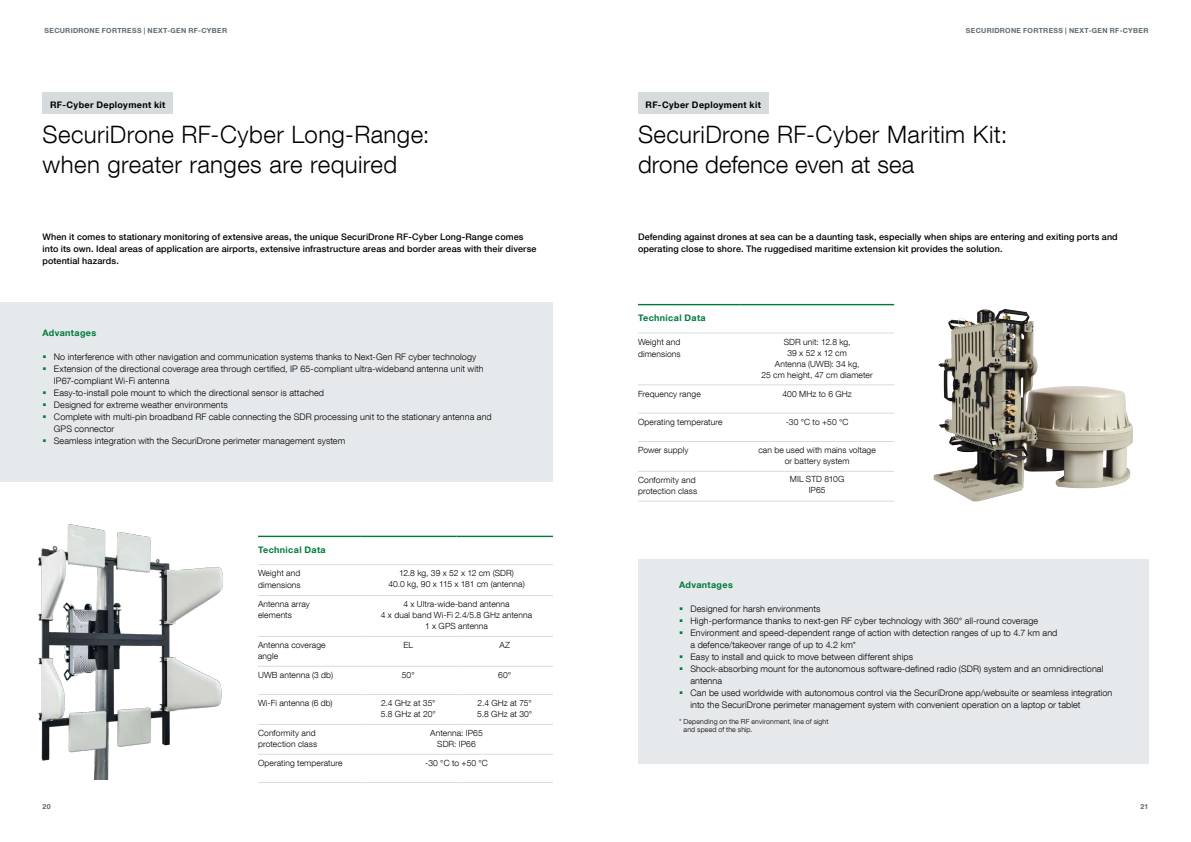
<style>
.page{position:relative;width:1191px;height:842px;background:#fff}
.page>*{position:absolute;margin:0;border:0;box-sizing:border-box;transform-origin:0 0}
.t1{font:300 24px/30px "Helvetica Neue LT Com";letter-spacing:.015em;color:#000}
.t2{font:300 9px/12px "Helvetica Neue LT Com";letter-spacing:.01em;color:#000}
.t3{font:500 9px/12px "Helvetica Neue LT Com";letter-spacing:.015em;color:#000}
.t4{font:700 9px "Helvetica Neue LT Com";letter-spacing:.04em;color:#007b3d}
.t5{font:700 9px "Helvetica Neue LT Com";letter-spacing:.04em;color:#000}
.t6{font:300 8.5px/11px "Helvetica Neue LT Com";letter-spacing:.015em;color:#000}
.t7{font:700 7px "Helvetica Neue LT Com";letter-spacing:.045em;color:#5d686e}
.t8{font:300 7px/8px "Helvetica Neue LT Com";letter-spacing:.02em;color:#000}
</style>
<div class="page">
<div style="left:0;top:302px;width:553px;height:180px;background:#e6e9eb"></div>
<div style="left:638px;top:559px;width:510px;height:205px;background:#e6e9eb"></div>
<img style="left:38px;top:524px;width:186px;height:256px">
<img style="left:933px;top:308px;width:200px;height:194px">
<div style="left:43px;top:93px;width:130px;height:21px;background:#d6dbde"></div>
<div style="left:638px;top:93px;width:130px;height:21px;background:#d6dbde"></div>
<hr style="left:258px;top:536px;width:102px;height:1px;background:#007b3d">
<hr style="left:360px;top:536px;width:96px;height:1px;background:#007b3d">
<hr style="left:456px;top:536px;width:97px;height:1px;background:#007b3d">
<hr style="left:258px;top:564px;width:102px;height:1px;background:#d6dbde">
<hr style="left:360px;top:564px;width:96px;height:1px;background:#d6dbde">
<hr style="left:456px;top:564px;width:97px;height:1px;background:#d6dbde">
<hr style="left:258px;top:595px;width:102px;height:1px;background:#d6dbde">
<hr style="left:360px;top:595px;width:96px;height:1px;background:#d6dbde">
<hr style="left:456px;top:595px;width:97px;height:1px;background:#d6dbde">
<hr style="left:258px;top:636px;width:102px;height:1px;background:#d6dbde">
<hr style="left:360px;top:636px;width:96px;height:1px;background:#d6dbde">
<hr style="left:456px;top:636px;width:97px;height:1px;background:#d6dbde">
<hr style="left:258px;top:666px;width:102px;height:1px;background:#d6dbde">
<hr style="left:360px;top:666px;width:96px;height:1px;background:#d6dbde">
<hr style="left:456px;top:666px;width:97px;height:1px;background:#d6dbde">
<hr style="left:258px;top:694px;width:102px;height:1px;background:#d6dbde">
<hr style="left:360px;top:694px;width:96px;height:1px;background:#d6dbde">
<hr style="left:456px;top:694px;width:97px;height:1px;background:#d6dbde">
<hr style="left:258px;top:724px;width:102px;height:1px;background:#d6dbde">
<hr style="left:360px;top:724px;width:96px;height:1px;background:#d6dbde">
<hr style="left:456px;top:724px;width:97px;height:1px;background:#d6dbde">
<hr style="left:258px;top:754px;width:102px;height:1px;background:#d6dbde">
<hr style="left:360px;top:754px;width:96px;height:1px;background:#d6dbde">
<hr style="left:456px;top:754px;width:97px;height:1px;background:#d6dbde">
<hr style="left:258px;top:782px;width:102px;height:1px;background:#d6dbde">
<hr style="left:360px;top:782px;width:96px;height:1px;background:#d6dbde">
<hr style="left:456px;top:782px;width:97px;height:1px;background:#d6dbde">
<hr style="left:638px;top:304px;width:102px;height:1px;background:#007b3d">
<hr style="left:740px;top:304px;width:154px;height:1px;background:#007b3d">
<hr style="left:638px;top:333px;width:102px;height:1px;background:#d6dbde">
<hr style="left:740px;top:333px;width:154px;height:1px;background:#d6dbde">
<hr style="left:638px;top:384px;width:102px;height:1px;background:#d6dbde">
<hr style="left:740px;top:384px;width:154px;height:1px;background:#d6dbde">
<hr style="left:638px;top:413px;width:102px;height:1px;background:#d6dbde">
<hr style="left:740px;top:413px;width:154px;height:1px;background:#d6dbde">
<hr style="left:638px;top:441px;width:102px;height:1px;background:#d6dbde">
<hr style="left:740px;top:441px;width:154px;height:1px;background:#d6dbde">
<hr style="left:638px;top:471px;width:102px;height:1px;background:#d6dbde">
<hr style="left:740px;top:471px;width:154px;height:1px;background:#d6dbde">
<hr style="left:638px;top:501px;width:102px;height:1px;background:#d6dbde">
<hr style="left:740px;top:501px;width:154px;height:1px;background:#d6dbde">
<p class="t7" style="left:45px;top:26px;width:184px">SECURIDRONE FORTRESS | NEXT-GEN RF-CYBER</p>
<p class="t7" style="left:966px;top:26px;width:184px">SECURIDRONE FORTRESS | NEXT-GEN RF-CYBER</p>
<p class="t5" style="left:50px;top:99px;width:117px">RF-Cyber Deployment kit</p>
<p class="t5" style="left:645px;top:99px;width:117px">RF-Cyber Deployment kit</p>
<h1 class="t1" style="left:43px;top:119px;width:388px">SecuriDrone RF-Cyber Long-Range: when greater ranges are required</h1>
<h1 class="t1" style="left:638px;top:119px;width:371px">SecuriDrone RF-Cyber Maritim Kit: drone defence even at sea</h1>
<p class="t3" style="left:43px;top:230px;width:495px">When it comes to stationary monitoring of extensive areas, the unique SecuriDrone RF-Cyber Long-Range comes into its own. Ideal areas of application are airports, extensive infrastructure areas and border areas with their diverse potential hazards.</p>
<p class="t4" style="left:43px;top:327px;width:55px">Advantages</p>
<p class="t2" style="left:54px;top:350px;width:439px">No interference with other navigation and communication systems thanks to Next-Gen RF cyber technology Extension of the directional coverage area through certified, IP 65-compliant ultra-wideband antenna unit with IP67-compliant Wi-Fi antenna<br>Easy-to-install pole mount to which the directional sensor is attached<br>Designed for extreme weather environments<br>Complete with multi-pin broadband RF cable connecting the SDR processing unit to the stationary antenna and GPS connector<br>Seamless integration with the SecuriDrone perimeter management system</p>
<p class="t4" style="left:258px;top:544px;width:69px">Technical Data</p>
<p class="t6" style="left:258px;top:567px;width:44px;line-height:12px">Weight and dimensions</p>
<p class="t6" style="left:388px;top:568px;width:138px;text-align:center">12.8 kg, 39 x 52 x 12 cm (SDR)<br>40.0 kg, 90 x 115 x 181 cm (antenna)</p>
<p class="t6" style="left:258px;top:599px;width:53px">Antenna array elements</p>
<p class="t6" style="left:381px;top:599px;width:153px;text-align:center">4 x Ultra-wide-band antenna<br>4 x dual band Wi-Fi 2.4/5.8 GHz antenna<br>1 x GPS antenna</p>
<p class="t6" style="left:258px;top:639px;width:69px">Antenna coverage angle</p>
<p class="t6" style="left:403px;top:639px;width:11px">EL</p>
<p class="t6" style="left:499px;top:639px;width:12px">AZ</p>
<p class="t6" style="left:258px;top:669px;width:76px">UWB antenna (3 db)</p>
<p class="t6" style="left:402px;top:669px;width:14px">50°</p>
<p class="t6" style="left:498px;top:669px;width:15px">60°</p>
<p class="t6" style="left:258px;top:698px;width:76px">Wi-Fi antenna (6 db)</p>
<p class="t6" style="left:381px;top:698px;width:57px">2.4 GHz at 35°<br>5.8 GHz at 20°</p>
<p class="t6" style="left:477px;top:698px;width:57px">2.4 GHz at 75°<br>5.8 GHz at 30°</p>
<p class="t6" style="left:258px;top:727px;width:61px">Conformity and protection class</p>
<p class="t6" style="left:430px;top:727px;width:54px;text-align:center">Antenna: IP65<br>SDR: IP66</p>
<p class="t6" style="left:258px;top:757px;width:86px">Operating temperature</p>
<p class="t6" style="left:425px;top:757px;width:64px">-30 °C to +50 °C</p>
<p class="t3" style="left:638px;top:230px;width:481px">Defending against drones at sea can be a daunting task, especially when ships are entering and exiting ports and operating close to shore. The ruggedised maritime extension kit provides the solution.</p>
<p class="t4" style="left:638px;top:312px;width:69px">Technical Data</p>
<p class="t6" style="left:638px;top:335px;width:44px;line-height:12px">Weight and dimensions</p>
<p class="t6" style="left:761px;top:336px;width:113px;text-align:center">SDR unit: 12.8 kg,<br>39 x 52 x 12 cm<br>Antenna (UWB): 34 kg,<br>25 cm height, 47 cm diameter</p>
<p class="t6" style="left:638px;top:388px;width:64px">Frequency range</p>
<p class="t6" style="left:782px;top:388px;width:71px">400 MHz to 6 GHz</p>
<p class="t6" style="left:638px;top:416px;width:86px">Operating temperature</p>
<p class="t6" style="left:785px;top:416px;width:64px">-30 °C to +50 °C</p>
<p class="t6" style="left:638px;top:444px;width:52px">Power supply</p>
<p class="t6" style="left:758px;top:444px;width:119px;text-align:center">can be used with mains voltage or battery system</p>
<p class="t6" style="left:638px;top:474px;width:61px">Conformity and protection class</p>
<p class="t6" style="left:790px;top:474px;width:56px;text-align:center">MIL STD 810G<br>IP65</p>
<p class="t4" style="left:679px;top:579px;width:55px">Advantages</p>
<p class="t2" style="left:690px;top:602px;width:423px">Designed for harsh environments<br>High-performance thanks to next-gen RF cyber technology with 360° all-round coverage<br>Environment and speed-dependent range of action with detection ranges of up to 4.7 km and<br>a defence/takeover range of up to 4.2 km*<br>Easy to install and quick to move between different ships<br>Shock-absorbing mount for the autonomous software-defined radio (SDR) system and an omnidirectional antenna<br>Can be used worldwide with autonomous control via the SecuriDrone app/websuite or seamless integration into the SecuriDrone perimeter management system with convenient operation on a laptop or tablet</p>
<p class="t8" style="left:683px;top:717px;width:146px;text-indent:-4px">* Depending on the RF environment, line of sight and speed of the ship.</p>
<p class="t7" style="left:43px;top:802px;width:10px">20</p>
<p class="t7" style="left:1140px;top:802px;width:10px">21</p>
</div>
